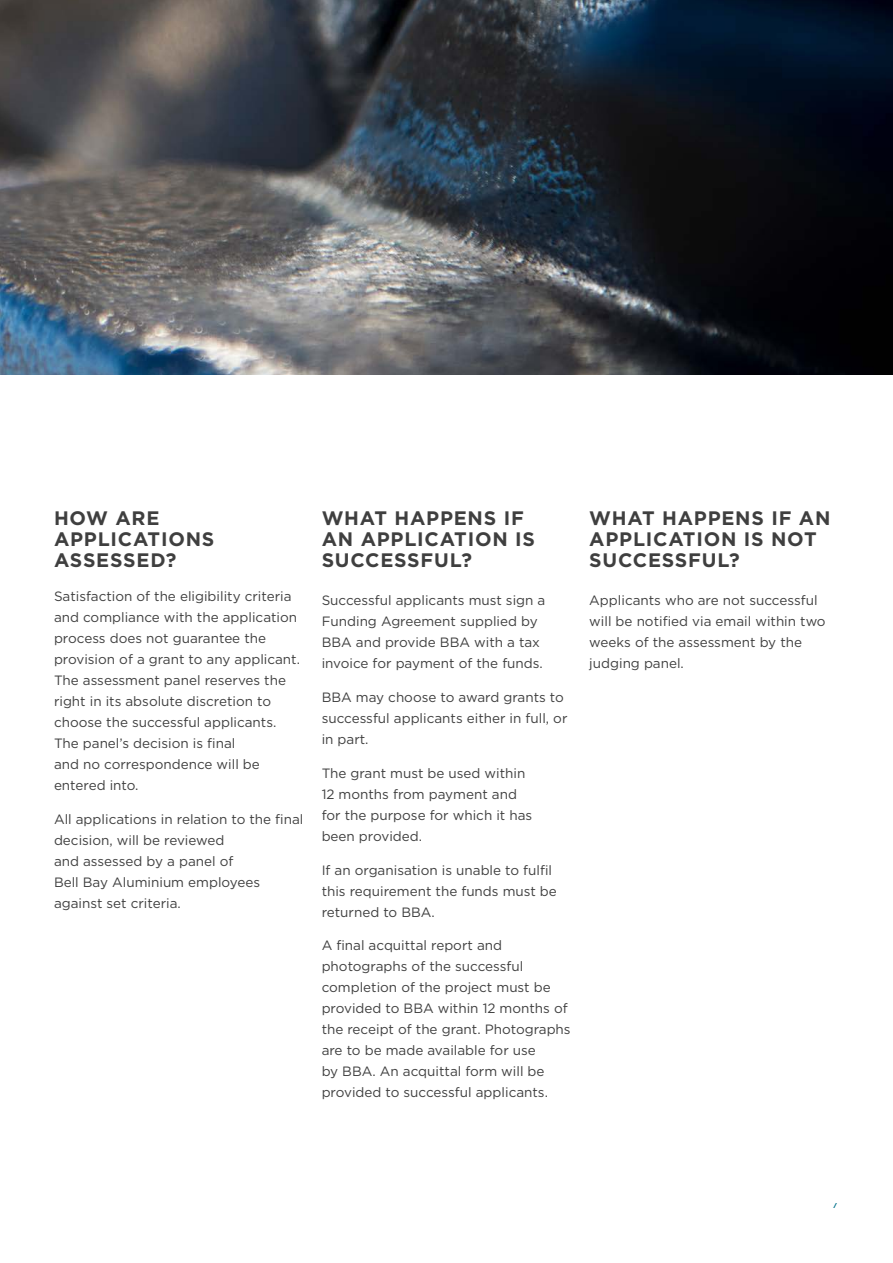
<style>
.page{position:relative;width:893px;height:1263px;background:#fff}
.page>*{position:absolute;margin:0;border:0;box-sizing:border-box;transform-origin:0 0}
.t1{font:700 19.5px/21px "Gotham";letter-spacing:.04em;color:#3f3f3f}
.t2{font:13.5px/21px "Gotham";color:#3f3f3f}
.t3{font:12px "Gotham";color:#00728b}
</style>
<div class="page">
<img style="left:0;top:0;width:893px;height:375px">
<h1 class="t1" style="left:54px;top:508px;width:162px">HOW ARE<br>APPLICATIONS<br>ASSESSED?</h1>
<p class="t2" style="left:54px;top:585px;width:248px">Satisfaction of the eligibility criteria and compliance with the application process does not guarantee the provision of a grant to any applicant.<br>The assessment panel reserves the right in its absolute discretion to choose the successful applicants.<br>The panel’s decision is final<br>and no correspondence will be entered into.</p>
<p class="t2" style="left:54px;top:808px;width:251px">All applications in relation to the final decision, will be reviewed<br>and assessed by a panel of<br>Bell Bay Aluminium employees against set criteria.</p>
<h1 class="t1" style="left:322px;top:508px;width:215px">WHAT HAPPENS IF<br>AN APPLICATION IS<br>SUCCESSFUL?</h1>
<p class="t2" style="left:322px;top:590px;width:225px">Successful applicants must sign a<br>Funding Agreement supplied by<br>BBA and provide BBA with a tax invoice for payment of the funds.</p>
<p class="t2" style="left:322px;top:686px;width:247px">BBA may choose to award grants to successful applicants either in full, or in part.</p>
<p class="t2" style="left:322px;top:762px;width:212px">The grant must be used within<br>12 months from payment and for the purpose for which it has been provided.</p>
<p class="t2" style="left:322px;top:859px;width:237px">If an organisation is unable to fulfil this requirement the funds must be returned to BBA.</p>
<p class="t2" style="left:322px;top:935px;width:251px">A final acquittal report and photographs of the successful completion of the project must be provided to BBA within 12 months of the receipt of the grant. Photographs are to be made available for use<br>by BBA. An acquittal form will be provided to successful applicants.</p>
<h1 class="t1" style="left:589px;top:508px;width:243px">WHAT HAPPENS IF AN<br>APPLICATION IS NOT<br>SUCCESSFUL?</h1>
<p class="t2" style="left:589px;top:590px;width:238px">Applicants who are not successful will be notified via email within two weeks of the assessment by the judging panel.</p>
<p class="t3" style="left:832px;top:1196px;width:9px">7</p>
</div>
